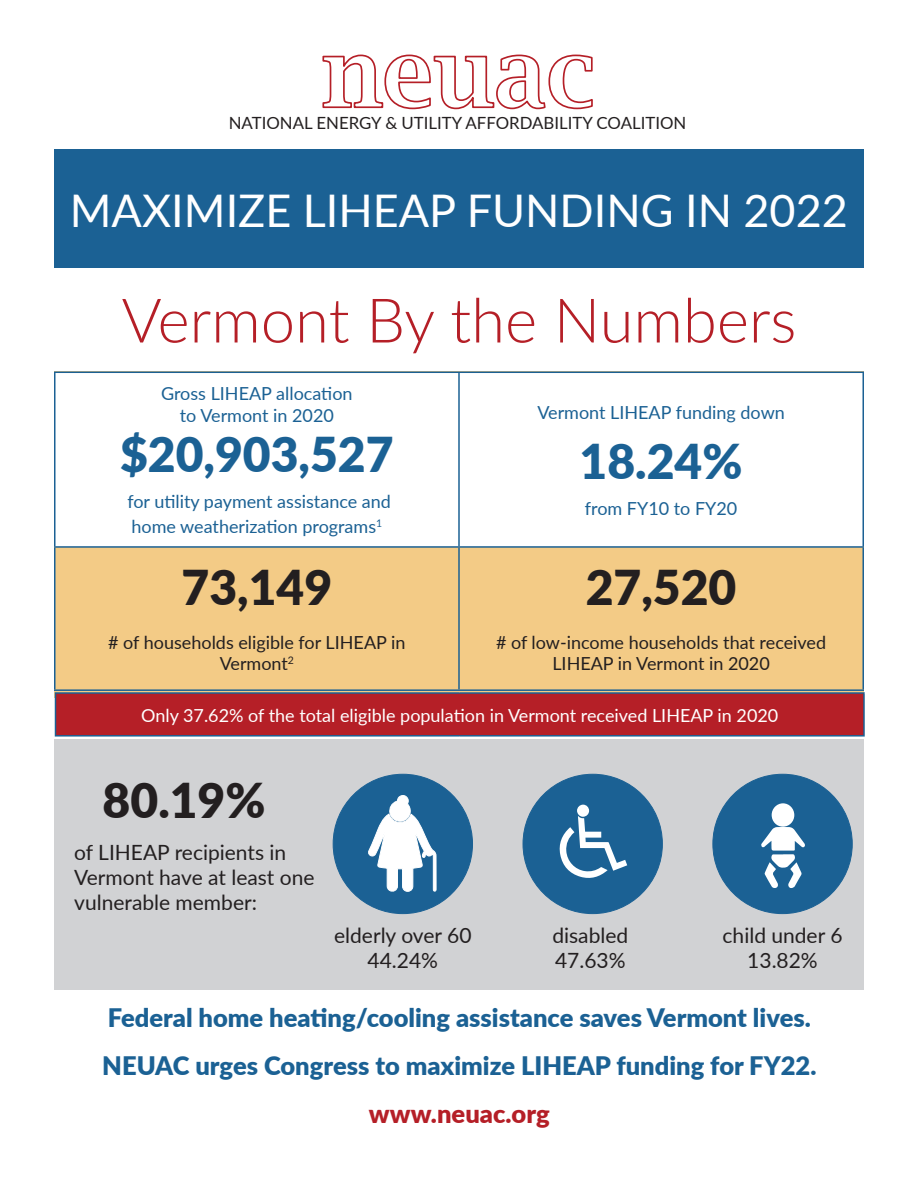
<style>
.page{position:relative;width:918px;height:1188px;background:#fff}
.page>*{position:absolute;margin:0;border:0;box-sizing:border-box;transform-origin:0 0}
.t1{font:300 61.5px "Lato";color:#b51f27}
.t2{font:900 48px "Lato";color:#231f20}
.t3{font:900 48px "Lato";color:#1b6194}
.t4{font:45px "Lato";color:#fff}
.t5{font:900 25.5px/48px "Lato";color:#1b6194}
.t6{font:900 25.5px "Lato";color:#b51f27}
.t7{font:21px/25.2px "Lato";color:#231f20}
.t8{font:18px/21.6px "Lato";color:#1b6194;text-align:center}
.t9{font:18px/21.6px "Lato";color:#231f20;text-align:center}
.t10{font:18px "Lato";color:#fff}
.t11{font:16.8px "Lato";color:#231f20}
</style>
<div class="page">
<svg style="left:322px;top:54px;width:271px;height:56px"></svg>
<div style="left:54px;top:149px;width:810px;height:119px;background:#1b6194"></div>
<div style="left:54px;top:372px;width:810px;height:326px;background:#f3cb86"></div>
<div style="left:56px;top:373px;width:806px;height:173px;background:#fff"></div>
<hr style="left:54px;top:372px;width:405px;height:1px;background:#1b6194">
<hr style="left:54px;top:373px;width:2px;height:173px;background:#1b6194">
<hr style="left:459px;top:372px;width:405px;height:1px;background:#1b6194">
<hr style="left:458px;top:373px;width:2px;height:173px;background:#1b6194">
<hr style="left:862px;top:373px;width:2px;height:173px;background:#1b6194">
<hr style="left:54px;top:546px;width:405px;height:2px;background:#1b6194">
<hr style="left:54px;top:548px;width:2px;height:141px;background:#1b6194">
<hr style="left:459px;top:546px;width:405px;height:2px;background:#1b6194">
<hr style="left:458px;top:548px;width:2px;height:141px;background:#1b6194">
<hr style="left:862px;top:548px;width:2px;height:141px;background:#1b6194">
<hr style="left:54px;top:689px;width:405px;height:2px;background:#1b6194">
<hr style="left:459px;top:689px;width:405px;height:2px;background:#1b6194">
<div style="left:54px;top:739px;width:810px;height:250px;background:#d1d2d4"></div>
<div style="left:333px;top:774px;width:140px;height:140px;background:#1b6194;border-radius:50%"></div>
<svg style="left:368px;top:795px;width:68px;height:97px"></svg>
<div style="left:523px;top:774px;width:139px;height:140px;background:#1b6194;border-radius:50%"></div>
<svg style="left:559px;top:816px;width:68px;height:62px"></svg>
<div style="left:577px;top:805px;width:12px;height:12px;background:#fff;border-radius:50%"></div>
<div style="left:713px;top:774px;width:139px;height:140px;background:#1b6194;border-radius:50%"></div>
<div style="left:772px;top:803px;width:22px;height:24px;background:#fff;border-radius:50%"></div>
<svg style="left:761px;top:827px;width:44px;height:61px"></svg>
<div style="left:56px;top:693px;width:808px;height:43px;background:#b51f27"></div>
<hr style="left:55px;top:694px;width:1px;height:41px;background:#1b6194">
<hr style="left:863px;top:694px;width:2px;height:41px;background:#1b6194">
<hr style="left:55px;top:735px;width:405px;height:2px;background:#1b6194">
<hr style="left:460px;top:735px;width:405px;height:2px;background:#1b6194">
<hr style="left:55px;top:692px;width:405px;height:2px;background:#1b6194">
<hr style="left:460px;top:692px;width:405px;height:2px;background:#1b6194">
<p class="t11" style="left:229px;top:111px;width:459px">NATIONAL ENERGY &amp; UTILITY AFFORDABILITY COALITION</p>
<h3 class="t4" style="left:70px;top:178px;width:780px">MAXIMIZE LIHEAP FUNDING IN 2022</h3>
<h1 class="t1" style="left:121px;top:278px;width:676px">Vermont By the Numbers</h1>
<p class="t8" style="left:161px;top:382px;width:193px">Gross LIHEAP allocation to Vermont in 2020</p>
<h2 class="t3" style="left:120px;top:419px;width:275px">$20,903,527</h2>
<p class="t8" style="left:127px;top:488px;width:265px;line-height:25.2px;text-align:left">for utility payment assistance and home weatherization programs<sup>1</sup></p>
<h2 class="t2" style="left:182px;top:552px;width:152px">73,149</h2>
<p class="t9" style="left:108px;top:631px;width:299px"># of households eligible for LIHEAP in<br>Vermont<sup>2</sup></p>
<p class="t8" style="left:537px;top:401px;width:249px">Vermont LIHEAP funding down</p>
<h2 class="t3" style="left:580px;top:426px;width:164px">18.24%</h2>
<p class="t8" style="left:585px;top:497px;width:154px">from FY10 to FY20</p>
<h2 class="t2" style="left:586px;top:552px;width:152px">27,520</h2>
<p class="t9" style="left:496px;top:631px;width:332px"># of low-income households that received<br>LIHEAP in Vermont in 2020</p>
<p class="t10" style="left:141px;top:702px;width:639px">Only 37.62% of the total eligible population in Vermont received LIHEAP in 2020</p>
<h2 class="t2" style="left:103px;top:764px;width:164px">80.19%</h2>
<p class="t7" style="left:74px;top:839px;width:242px">of LIHEAP recipients in<br>Vermont have at least one vulnerable member:</p>
<p class="t7" style="left:334px;top:922px;width:139px;text-align:center">elderly over 60<br>44.24%</p>
<p class="t7" style="left:552px;top:922px;width:77px">disabled<br>47.63%</p>
<p class="t7" style="left:723px;top:922px;width:121px;text-align:center">child under 6<br>13.82%</p>
<h3 class="t5" style="left:102px;top:993px;width:716px">Federal home heating/cooling assistance saves Vermont lives.<br>NEUAC urges Congress to maximize LIHEAP funding for FY22.</h3>
<h3 class="t6" style="left:369px;top:1095px;width:182px">www.neuac.org</h3>
</div>
